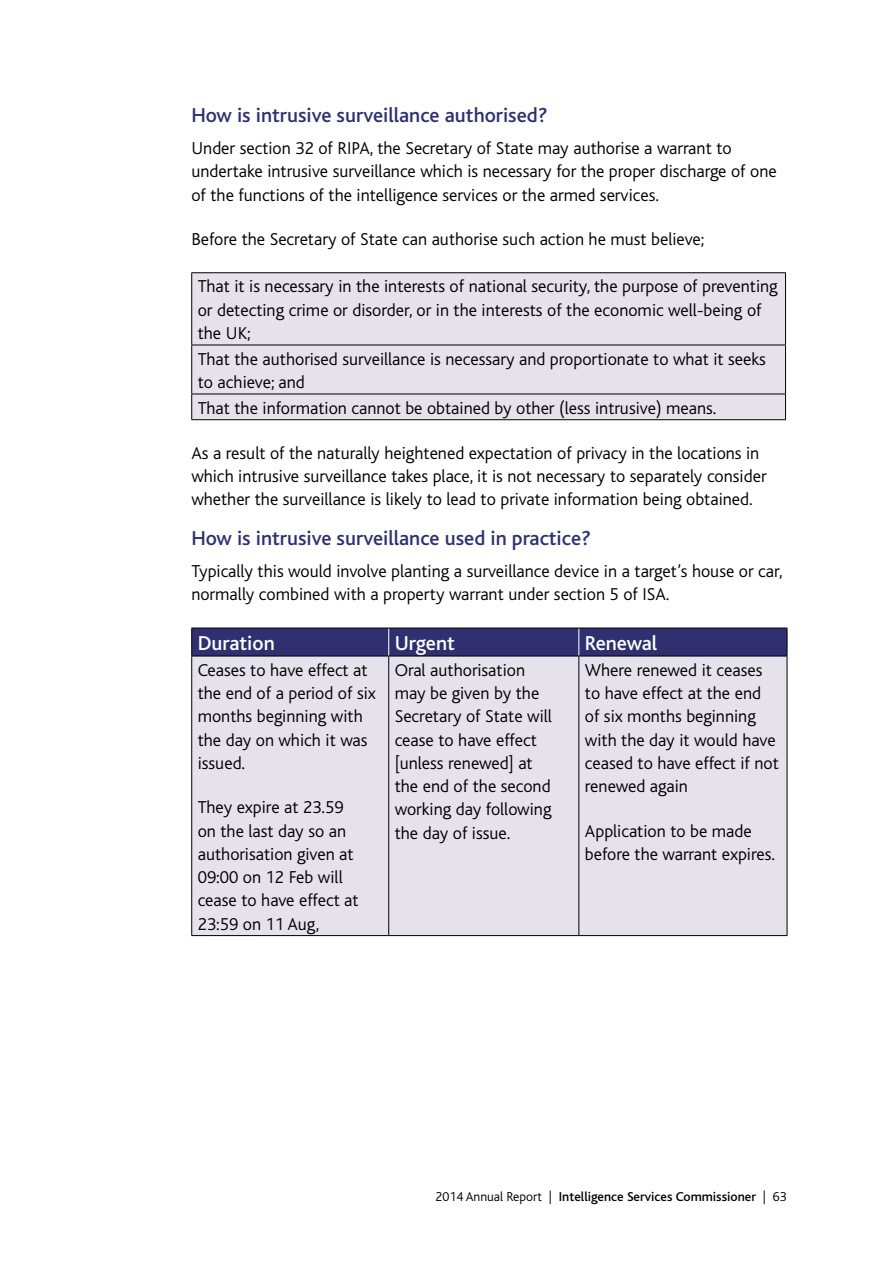
<style>
.page{position:relative;width:893px;height:1263px;background:#fff}
.page>*{position:absolute;margin:0;border:0;box-sizing:border-box;transform-origin:0 0}
.Heading_3{font:500 21px "Bliss";color:#303070}
.t1{font:500 21px "Bliss";color:#fff}
.Body_Text{font:300 18px/23.2px "Bliss";color:#000}
.t2{font:500 13.5px "Bliss";color:#000}
.s1{font-weight:300}
</style>
<div class="page">
<div style="left:192px;top:273px;width:593px;height:146px;background:#e5e2ec"></div>
<hr style="left:191px;top:272px;width:595px;height:1px;background:#000">
<hr style="left:191px;top:273px;width:1px;height:72px;background:#000">
<hr style="left:785px;top:273px;width:1px;height:72px;background:#000">
<hr style="left:191px;top:345px;width:595px;height:1px;background:#000">
<hr style="left:191px;top:345px;width:1px;height:49px;background:#000">
<hr style="left:785px;top:345px;width:1px;height:49px;background:#000">
<hr style="left:191px;top:394px;width:595px;height:1px;background:#000">
<svg style="left:191px;top:394px;width:1px;height:25px"></svg>
<svg style="left:785px;top:394px;width:1px;height:25px"></svg>
<hr style="left:191px;top:419px;width:595px;height:1px;background:#000">
<div style="left:192px;top:657px;width:595px;height:278px;background:#e5e2ec"></div>
<hr style="left:191px;top:656px;width:1px;height:279px;background:#000">
<hr style="left:388px;top:656px;width:1px;height:279px;background:#000">
<hr style="left:578px;top:656px;width:1px;height:279px;background:#000">
<hr style="left:787px;top:656px;width:1px;height:279px;background:#000">
<hr style="left:191px;top:935px;width:198px;height:1px;background:#000">
<hr style="left:389px;top:935px;width:190px;height:1px;background:#000">
<hr style="left:579px;top:935px;width:208px;height:1px;background:#000">
<svg style="left:191px;top:628px;width:597px;height:28px;background:#2f2f6c"></svg>
<hr style="left:191px;top:656px;width:198px;height:1px;background:#000">
<hr style="left:389px;top:656px;width:190px;height:1px;background:#000">
<hr style="left:579px;top:656px;width:208px;height:1px;background:#000">
<p class="Heading_3" style="left:191px;top:104px;width:358px">How is intrusive surveillance authorised?</p>
<p class="Body_Text" style="left:191px;top:137px;width:587px">Under section 32 of RIPA, the Secretary of State may authorise a warrant to undertake intrusive surveillance which is necessary for the proper discharge of one of the functions of the intelligence services or the armed services.</p>
<p class="Body_Text" style="left:191px;top:228px;width:515px">Before the Secretary of State can authorise such action he must believe;</p>
<p class="Body_Text" style="left:198px;top:275px;width:581px">That it is necessary in the interests of national security, the purpose of preventing or detecting crime or disorder, or in the interests of the economic well-being of the UK;</p>
<p class="Body_Text" style="left:198px;top:348px;width:570px">That the authorised surveillance is necessary and proportionate to what it seeks to achieve; and</p>
<p class="Body_Text" style="left:198px;top:397px;width:520px">That the information cannot be obtained by other (less intrusive) means.</p>
<p class="Body_Text" style="left:191px;top:441px;width:577px">As a result of the naturally heightened expectation of privacy in the locations in which intrusive surveillance takes place, it is not necessary to separately consider whether the surveillance is likely to lead to private information being obtained.</p>
<p class="Heading_3" style="left:191px;top:527px;width:401px">How is intrusive surveillance used in practice?</p>
<p class="Body_Text" style="left:191px;top:560px;width:593px">Typically this would involve planting a surveillance device in a target’s house or car, normally combined with a property warrant under section 5 of ISA.</p>
<p class="t1" style="left:198px;top:632px;width:79px">Duration</p>
<p class="t1" style="left:395px;top:632px;width:62px">Urgent</p>
<p class="t1" style="left:585px;top:632px;width:74px">Renewal</p>
<p class="Body_Text" style="left:198px;top:659px;width:180px">Ceases to have effect at the end of a period of six months beginning with the day on which it was issued.</p>
<p class="Body_Text" style="left:198px;top:796px;width:163px">They expire at 23.59 on the last day so an authorisation given at<br>09:00 on 12 Feb will cease to have effect at<br>23:59 on 11 Aug,</p>
<p class="Body_Text" style="left:395px;top:659px;width:159px">Oral authorisation may be given by the<br>Secretary of State will cease to have effect [unless renewed] at the end of the second working day following the day of issue.</p>
<p class="Body_Text" style="left:585px;top:659px;width:196px">Where renewed it ceases to have effect at the end of six months beginning with the day it would have ceased to have effect if not renewed again</p>
<p class="Body_Text" style="left:585px;top:819px;width:192px">Application to be made before the warrant expires.</p>
<p class="t2" style="left:435px;top:1189px;width:353px"><span class="s1">2014 Annual Report |</span> Intelligence Services Commissioner <span class="s1">| 63</span></p>
</div>
